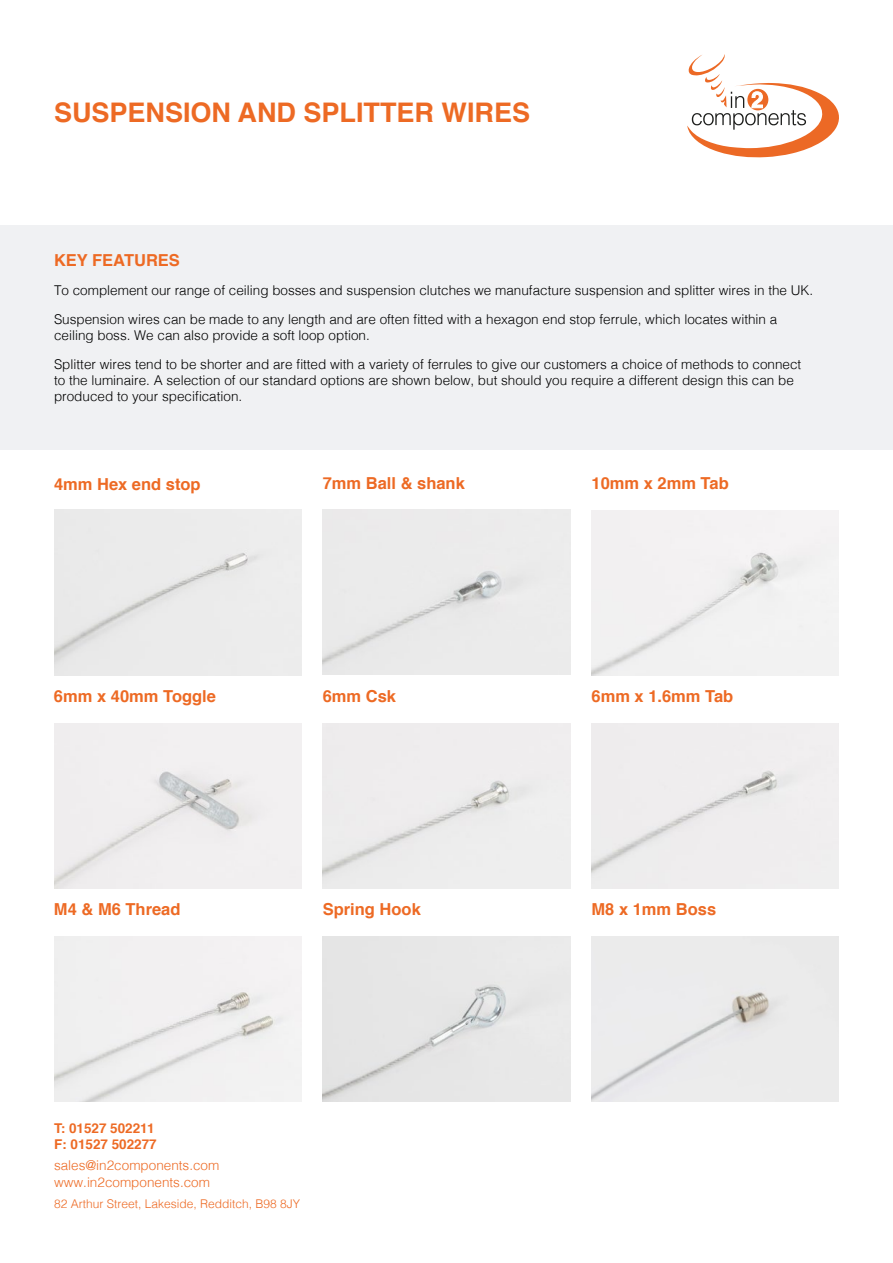
<style>
.page{position:relative;width:893px;height:1263px;background:#fff}
.page>*{position:absolute;margin:0;border:0;box-sizing:border-box;transform-origin:0 0}
.t1{font:700 27px "Helvetica";color:#ed6a24}
.t2{font:700 16.5px "Helvetica";color:#ed6a24}
.t3{font:300 13.5px/29px "Helvetica";color:#000}
.t4{font:300 13.5px/16.5px "Helvetica";color:#ed6a24}
.t5{font:700 13.5px/16.5px "Helvetica";color:#ed6a24}
.t6{font:300 12px "Helvetica";color:#ed6a24}
</style>
<div class="page">
<div style="left:0;top:225px;width:893px;height:224px;background:#f0f1f3"></div>
<svg style="left:687px;top:54px;width:152px;height:103px"></svg>
<div style="left:54px;top:510px;width:247px;height:165px;background:#ebebeb"></div>
<div style="left:323px;top:510px;width:247px;height:165px;background:#ebebeb"></div>
<div style="left:591px;top:511px;width:248px;height:165px;background:#f2f1f2"></div>
<img style="left:54px;top:724px;width:247px;height:164px">
<div style="left:323px;top:724px;width:247px;height:164px;background:#eeeded"></div>
<div style="left:591px;top:724px;width:248px;height:164px;background:#efedee"></div>
<img style="left:54px;top:937px;width:247px;height:165px">
<div style="left:323px;top:937px;width:247px;height:165px;background:#e6e6e6"></div>
<div style="left:591px;top:937px;width:248px;height:165px;background:#ebebeb"></div>
<h1 class="t1" style="left:54px;top:90px;width:478px">SUSPENSION AND SPLITTER WIRES</h1>
<p class="t2" style="left:54px;top:247px;width:127px">KEY FEATURES</p>
<p class="t3" style="left:54px;top:274px;width:761px">To complement our range of ceiling bosses and suspension clutches we manufacture suspension and splitter wires in the UK.<br>Suspension wires can be made to any length and are often fitted with a hexagon end stop ferrule, which locates within a</p>
<p class="t3" style="left:54px;top:320px;width:749px">ceiling boss. We can also provide a soft loop option.<br>Splitter wires tend to be shorter and are fitted with a variety of ferrules to give our customers a choice of methods to connect</p>
<p class="t3" style="left:54px;top:371px;width:741px;line-height:16.2px">to the luminaire. A selection of our standard options are shown below, but should you require a different design this can be produced to your specification.</p>
<p class="t2" style="left:54px;top:471px;width:148px">4mm Hex end stop</p>
<p class="t2" style="left:323px;top:470px;width:144px">7mm Ball &amp; shank</p>
<p class="t2" style="left:591px;top:470px;width:139px">10mm x 2mm Tab</p>
<p class="t2" style="left:54px;top:683px;width:164px">6mm x 40mm Toggle</p>
<p class="t2" style="left:323px;top:683px;width:75px">6mm Csk</p>
<p class="t2" style="left:591px;top:683px;width:143px">6mm x 1.6mm Tab</p>
<p class="t2" style="left:54px;top:895px;width:128px">M4 &amp; M6 Thread</p>
<p class="t2" style="left:323px;top:895px;width:100px">Spring Hook</p>
<p class="t2" style="left:591px;top:895px;width:126px">M8 x 1mm Boss</p>
<p class="t5" style="left:54px;top:1120px;width:104px">T: 01527 502211<br>F: 01527 502277</p>
<p class="t4" style="left:54px;top:1156px;width:167px">sales@in2components.com www.in2components.com</p>
<p class="t6" style="left:54px;top:1193px;width:248px">82 Arthur Street, Lakeside, Redditch, B98 8JY</p>
</div>
